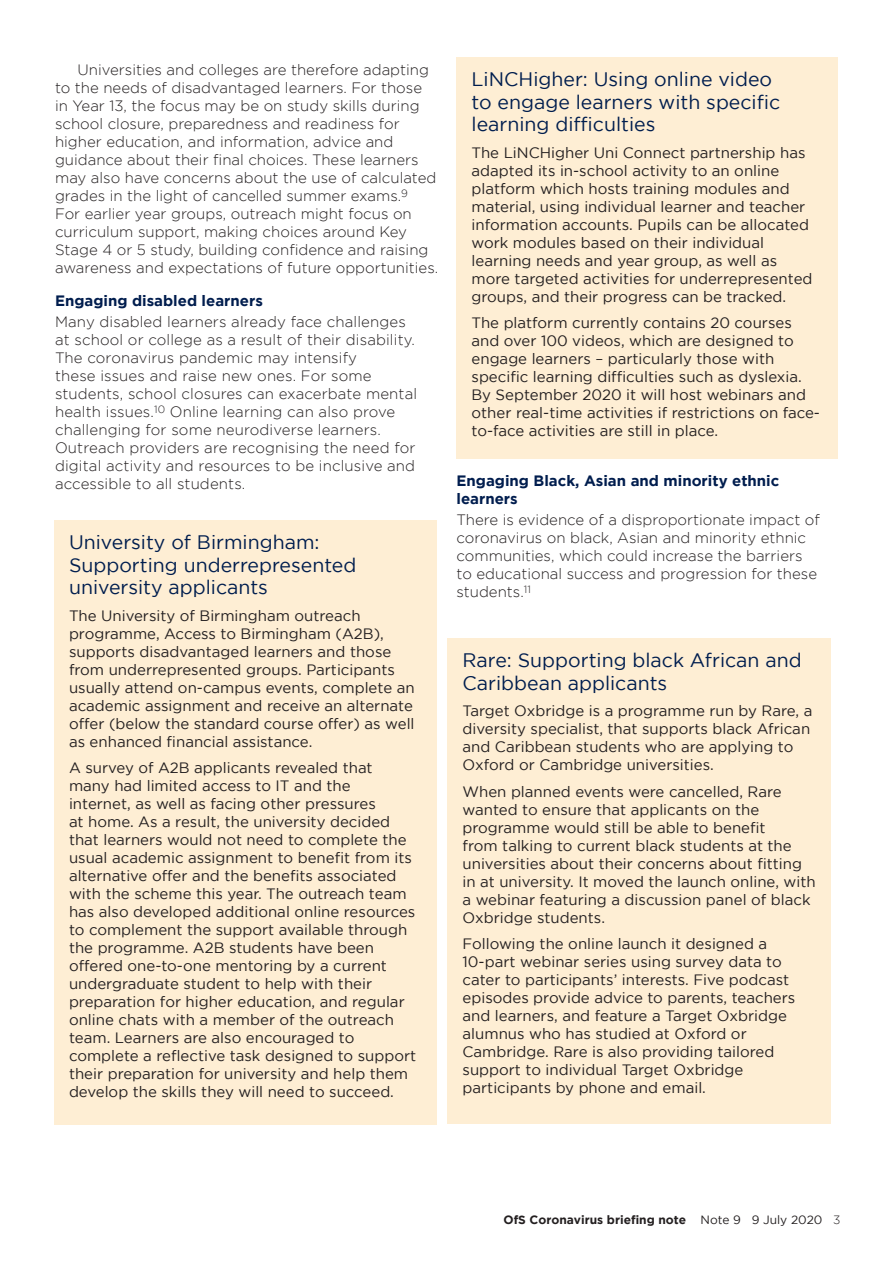
<style>
.page{position:relative;width:893px;height:1263px;background:#fff}
.page>*{position:absolute;margin:0;border:0;box-sizing:border-box;transform-origin:0 0}
.subhead_2{font:19.5px/22.5px "Gotham";color:#001d4e}
.text{font:15px/18px "Gotham";color:#231f20}
.text-2{font:300 15px/18px "Gotham";color:#231f20}
.text-3{font:700 15px/18px "Gotham";color:#001d4e}
.subhead_2-2{font:700 15px "Gotham";color:#001d4e}
.t1{font:700 12px "Gotham";color:#231f20}
.s1{font-weight:400}
.s2{font-weight:300}
</style>
<div class="page">
<div style="left:457px;top:57px;width:381px;height:401px;background:#feeed4"></div>
<div style="left:448px;top:638px;width:383px;height:485px;background:#feeed4"></div>
<div style="left:54px;top:520px;width:383px;height:605px;background:#feeed4"></div>
<p class="text-2" style="left:55px;top:61px;width:385px;text-indent:22px">Universities and colleges are therefore adapting to the needs of disadvantaged learners. For those in Year 13, the focus may be on study skills during school closure, preparedness and readiness for higher education, and information, advice and guidance about their final choices. These learners may also have concerns about the use of calculated grades in the light of cancelled summer exams.<sup>9<br></sup>For earlier year groups, outreach might focus on curriculum support, making choices around Key Stage 4 or 5 study, building confidence and raising awareness and expectations of future opportunities.</p>
<p class="subhead_2-2" style="left:55px;top:292px;width:209px">Engaging disabled learners</p>
<p class="text-2" style="left:55px;top:313px;width:364px">Many disabled learners already face challenges at school or college as a result of their disability.<br>The coronavirus pandemic may intensify<br>these issues and raise new ones. For some students, school closures can exacerbate mental health issues.<sup>10</sup> Online learning can also prove challenging for some neurodiverse learners.<br>Outreach providers are recognising the need for digital activity and resources to be inclusive and accessible to all students.</p>
<p class="subhead_2" style="left:69px;top:531px;width:289px">University of Birmingham:<br>Supporting underrepresented university applicants</p>
<p class="text" style="left:69px;top:606px;width:347px">The University of Birmingham outreach programme, Access to Birmingham (A2B), supports disadvantaged learners and those from underrepresented groups. Participants usually attend on-campus events, complete an academic assignment and receive an alternate offer (below the standard course offer) as well as enhanced financial assistance.</p>
<p class="text" style="left:69px;top:759px;width:349px">A survey of A2B applicants revealed that many had limited access to IT and the internet, as well as facing other pressures<br>at home. As a result, the university decided that learners would not need to complete the usual academic assignment to benefit from its alternative offer and the benefits associated with the scheme this year. The outreach team has also developed additional online resources to complement the support available through the programme. A2B students have been offered one-to-one mentoring by a current undergraduate student to help with their preparation for higher education, and regular online chats with a member of the outreach team. Learners are also encouraged to complete a reflective task designed to support their preparation for university and help them develop the skills they will need to succeed.</p>
<p class="subhead_2" style="left:472px;top:68px;width:310px">LiNCHigher: Using online video to engage learners with specific learning difficulties</p>
<p class="text" style="left:472px;top:143px;width:342px">The LiNCHigher Uni Connect partnership has adapted its in-school activity to an online platform which hosts training modules and material, using individual learner and teacher information accounts. Pupils can be allocated work modules based on their individual learning needs and year group, as well as more targeted activities for underrepresented groups, and their progress can be tracked.</p>
<p class="text" style="left:472px;top:314px;width:350px">The platform currently contains 20 courses and over 100 videos, which are designed to engage learners – particularly those with specific learning difficulties such as dyslexia.<br>By September 2020 it will host webinars and other real-time activities if restrictions on face&shy;to-face activities are still in place.</p>
<p class="text-3" style="left:457px;top:471px;width:324px">Engaging Black, Asian and minority ethnic learners</p>
<p class="text-2" style="left:457px;top:511px;width:365px">There is evidence of a disproportionate impact of coronavirus on black, Asian and minority ethnic communities, which could increase the barriers to educational success and progression for these students.<sup>11</sup></p>
<p class="subhead_2" style="left:463px;top:649px;width:341px">Rare: Supporting black African and<br>Caribbean applicants</p>
<p class="text" style="left:463px;top:701px;width:351px">Target Oxbridge is a programme run by Rare, a diversity specialist, that supports black African and Caribbean students who are applying to Oxford or Cambridge universities.</p>
<p class="text" style="left:463px;top:782px;width:355px">When planned events were cancelled, Rare wanted to ensure that applicants on the programme would still be able to benefit<br>from talking to current black students at the universities about their concerns about fitting in at university. It moved the launch online, with a webinar featuring a discussion panel of black Oxbridge students.</p>
<p class="text" style="left:463px;top:935px;width:334px">Following the online launch it designed a 10-part webinar series using survey data to cater to participants’ interests. Five podcast episodes provide advice to parents, teachers and learners, and feature a Target Oxbridge alumnus who has studied at Oxford or Cambridge. Rare is also providing tailored support to individual Target Oxbridge participants by phone and email.</p>
<p class="t1" style="left:503px;top:1213px;width:338px">OfS Coronavirus briefing note <span class="s1">Note 9 9 July 2020</span> <span class="s2">3</span></p>
</div>
